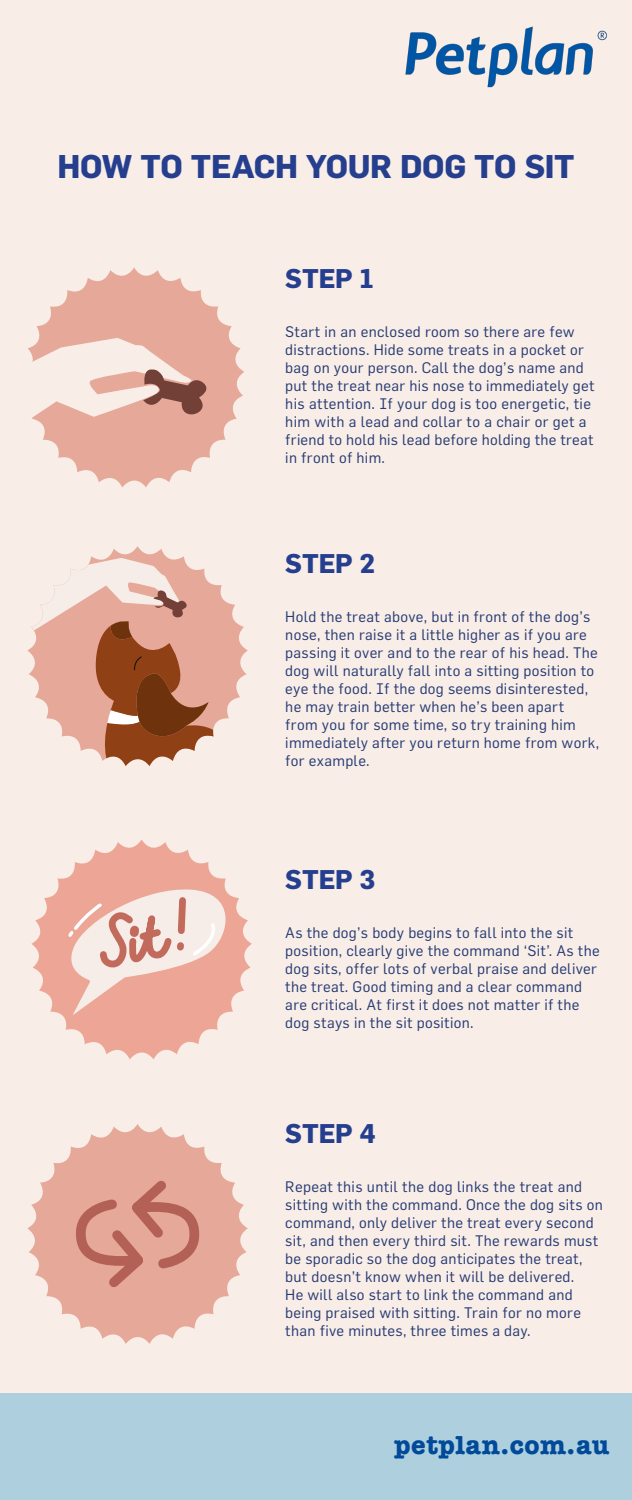
<style>
.page{position:relative;width:632px;height:1500px;background:#fff}
.page>*{position:absolute;margin:0;border:0;box-sizing:border-box;transform-origin:0 0}
.t1{font:700 32.25px "Flama";letter-spacing:-.01em;color:#253f8e}
.t2{font:700 26.85px "American Typewriter";letter-spacing:.02em;color:#004a99}
.t3{font:700 26.55px "Flama";letter-spacing:-.005em;color:#253f8e}
.t4{font:15px/18px "Flama";letter-spacing:.02em;color:#263b73}
</style>
<div class="page">
<div style="left:0;top:0;width:631px;height:1500px;background:#f8ede7"></div>
<div style="left:0;top:1394px;width:631px;height:106px;background:#adcfde"></div>
<svg style="left:31px;top:839px;width:221px;height:220px"></svg>
<svg style="left:58px;top:885px;width:184px;height:147px"></svg>
<svg style="left:27px;top:1124px;width:221px;height:220px;fill:#e6a999"></svg>
<svg style="left:69px;top:1172px;width:137px;height:124px;background:#db998a"></svg>
<svg style="left:36px;top:267px;width:208px;height:221px;fill:#e6a999"></svg>
<svg style="left:28px;top:338px;width:184px;height:122px"></svg>
<svg style="left:91px;top:546px;width:93px;height:12px"></svg>
<svg style="left:27px;top:558px;width:221px;height:208px"></svg>
<img style="left:405px;top:26px;width:202px;height:62px">
<p class="t1" style="left:57px;top:147px;width:518px">HOW TO TEACH YOUR DOG TO SIT</p>
<p class="t3" style="left:285px;top:263px;width:90px">STEP 1</p>
<p class="t4" style="left:285px;top:322px;width:311px">Start in an enclosed room so there are few distractions. Hide some treats in a pocket or bag on your person. Call the dog’s name and put the treat near his nose to immediately get his attention. If your dog is too energetic, tie him with a lead and collar to a chair or get a friend to hold his lead before holding the treat in front of him.</p>
<p class="t3" style="left:285px;top:548px;width:91px">STEP 2</p>
<p class="t4" style="left:285px;top:607px;width:315px">Hold the treat above, but in front of the dog’s nose, then raise it a little higher as if you are passing it over and to the rear of his head. The dog will naturally fall into a sitting position to eye the food. If the dog seems disinterested, he may train better when he’s been apart from you for some time, so try training him immediately after you return home from work, for example.</p>
<p class="t3" style="left:285px;top:864px;width:92px">STEP 3</p>
<p class="t4" style="left:285px;top:923px;width:316px">As the dog’s body begins to fall into the sit position, clearly give the command ‘Sit’. As the dog sits, offer lots of verbal praise and deliver the treat. Good timing and a clear command are critical. At first it does not matter if the dog stays in the sit position.</p>
<p class="t3" style="left:285px;top:1117px;width:92px">STEP 4</p>
<p class="t4" style="left:285px;top:1177px;width:319px">Repeat this until the dog links the treat and sitting with the command. Once the dog sits on command, only deliver the treat every second sit, and then every third sit. The rewards must be sporadic so the dog anticipates the treat, but doesn’t know when it will be delivered.<br>He will also start to link the command and being praised with sitting. Train for no more than five minutes, three times a day.</p>
<p class="t2" style="left:394px;top:1429px;width:216px">petplan.com.au</p>
</div>
